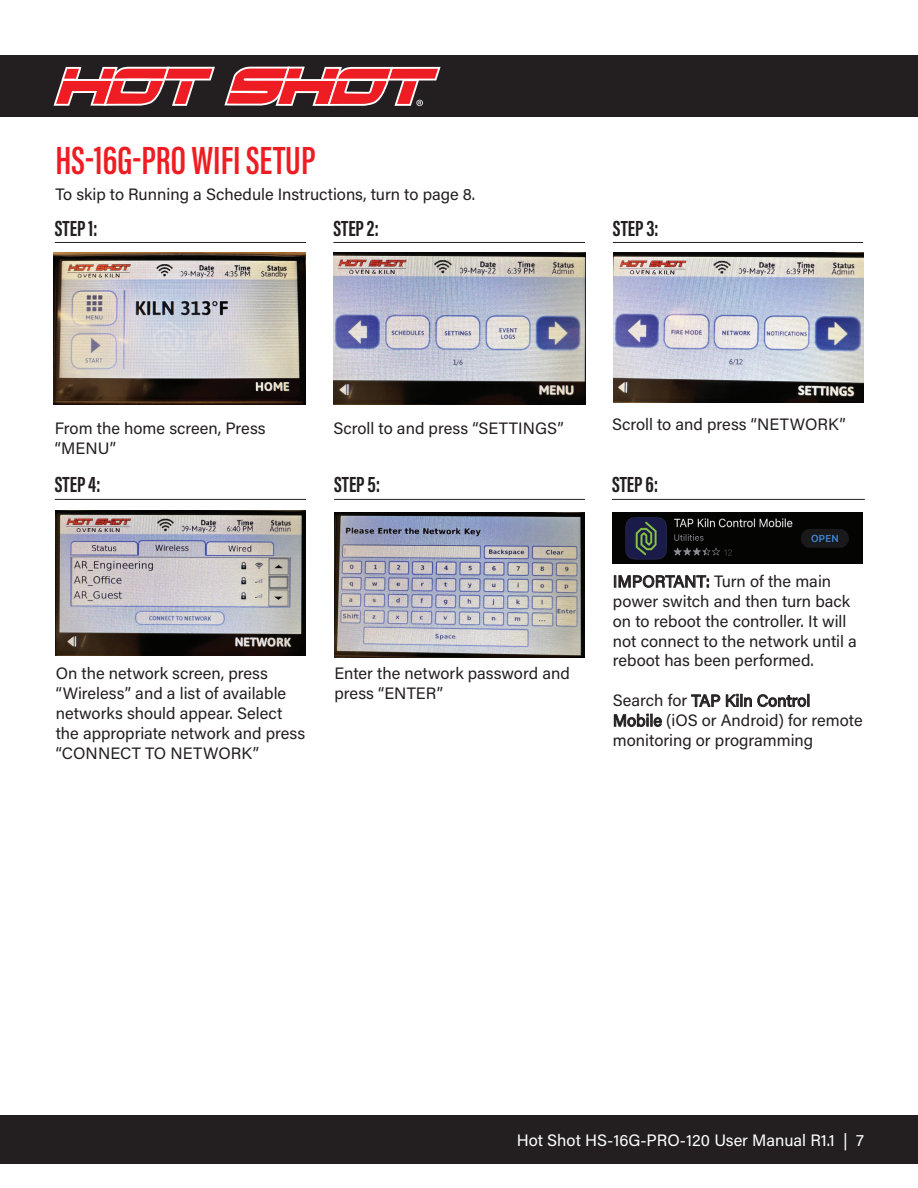
<style>
.page{position:relative;width:918px;height:1188px;background:#fff}
.page>*{position:absolute;margin:0;border:0;box-sizing:border-box;transform-origin:0 0}
.t1{font:600 40.5px "Acumin Pro Extra Cond";color:#ee1d23}
.t2{font:700 22.5px "Acumin Pro Extra Cond";color:#231f20}
.t3{font:16.5px/19.8px "Acumin Pro";color:#231f20}
.t4{font:16.5px "Acumin Pro";color:#fff}
</style>
<div class="page">
<div style="left:0;top:55px;width:918px;height:62px;background:#231f20"></div>
<svg style="left:224px;top:67px;width:217px;height:39px"></svg>
<svg style="left:54px;top:67px;width:161px;height:39px"></svg>
<hr style="left:125px;top:79px;width:24px;height:2px;background:#fff">
<div style="left:0;top:1115px;width:918px;height:49px;background:#231f20"></div>
<hr style="left:55px;top:499px;width:251px;height:1px;background:#231f20">
<img style="left:56px;top:511px;width:250px;height:145px">
<hr style="left:334px;top:499px;width:251px;height:1px;background:#231f20">
<hr style="left:612px;top:499px;width:253px;height:1px;background:#231f20">
<img style="left:335px;top:512px;width:250px;height:145px">
<img style="left:613px;top:512px;width:250px;height:52px">
<hr style="left:55px;top:242px;width:251px;height:1px;background:#231f20">
<hr style="left:333px;top:242px;width:252px;height:1px;background:#231f20">
<img style="left:54px;top:252px;width:252px;height:152px">
<img style="left:333px;top:252px;width:252px;height:152px">
<hr style="left:613px;top:242px;width:250px;height:1px;background:#231f20">
<img style="left:613px;top:252px;width:250px;height:151px">
<h1 class="t1" style="left:56px;top:135px;width:261px">HS-16G-PRO WIFI SETUP</h1>
<p class="t3" style="left:56px;top:184px;width:421px">To skip to Running a Schedule Instructions, turn to page 8.</p>
<h2 class="t2" style="left:55px;top:214px;width:45px">STEP 1:</h2>
<h2 class="t2" style="left:333px;top:214px;width:47px">STEP 2:</h2>
<h2 class="t2" style="left:613px;top:214px;width:47px">STEP 3:</h2>
<p class="t3" style="left:55px;top:418px;width:212px">From the home screen, Press “MENU”</p>
<p class="t3" style="left:333px;top:418px;width:232px">Scroll to and press “SETTINGS”</p>
<p class="t3" style="left:612px;top:413px;width:235px">Scroll to and press “NETWORK”</p>
<h2 class="t2" style="left:55px;top:471px;width:47px">STEP 4:</h2>
<h2 class="t2" style="left:334px;top:471px;width:48px">STEP 5:</h2>
<h2 class="t2" style="left:612px;top:471px;width:48px">STEP 6:</h2>
<p class="t3" style="left:56px;top:663px;width:251px">On the network screen, press “Wireless” and a list of available networks should appear. Select the appropriate network and press “CONNECT TO NETWORK”</p>
<p class="t3" style="left:335px;top:663px;width:237px">Enter the network password and press “ENTER”</p>
<p class="t3" style="left:613px;top:571px;width:246px">IMPORTANT: Turn of the main power switch and then turn back on to reboot the controller. It will not connect to the network until a reboot has been performed.</p>
<p class="t3" style="left:613px;top:690px;width:251px">Search for TAP Kiln Control<br>Mobile (iOS or Android) for remote monitoring or programming</p>
<p class="t4" style="left:517px;top:1129px;width:349px">Hot Shot HS-16G-PRO-120 User Manual R1.1 | 7</p>
</div>
